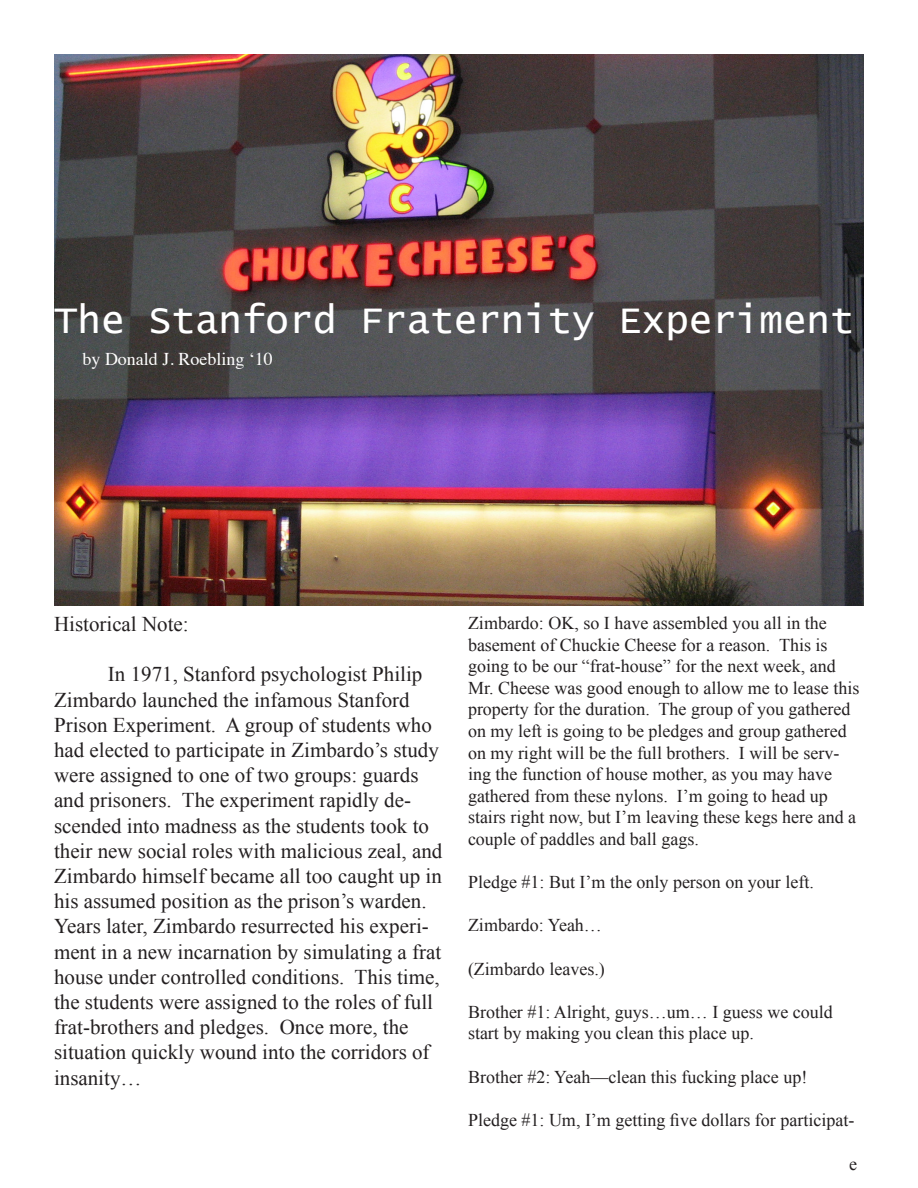
<style>
.page{position:relative;width:918px;height:1188px;background:#fff}
.page>*{position:absolute;margin:0;border:0;box-sizing:border-box;transform-origin:0 0}
.t1{font:39px "Lucida Console";color:#fff}
.t2{font:21px/25.2px "Times New Roman";color:#231f20}
.t3{font:18px/21.6px "Times New Roman";color:#231f20}
.t4{font:18px "Times";color:#fff}
</style>
<div class="page">
<img style="left:54px;top:54px;width:810px;height:552px">
<p class="t1" style="left:54px;top:303px;width:801px">The Stanford Fraternity Experiment</p>
<p class="t4" style="left:82px;top:342px;width:192px">by Donald J. Roebling ‘10</p>
<p class="t2" style="left:54px;top:611px;width:136px">Historical Note:</p>
<p class="t2" style="left:54px;top:662px;width:390px;text-indent:54px">In 1971, Stanford psychologist Philip Zimbardo launched the infamous Stanford Prison Experiment. A group of students who had elected to participate in Zimbardo’s study were assigned to one of two groups: guards and prisoners. The experiment rapidly de&shy;scended into madness as the students took to their new social roles with malicious zeal, and Zimbardo himself became all too caught up in his assumed position as the prison’s warden.<br>Years later, Zimbardo resurrected his experi&shy;ment in a new incarnation by simulating a frat house under controlled conditions. This time, the students were assigned to the roles of full frat-brothers and pledges. Once more, the situation quickly wound into the corridors of insanity…</p>
<p class="t3" style="left:468px;top:612px;width:393px">Zimbardo: OK, so I have assembled you all in the basement of Chuckie Cheese for a reason. This is going to be our “frat-house” for the next week, and Mr. Cheese was good enough to allow me to lease this property for the duration. The group of you gathered on my left is going to be pledges and group gathered on my right will be the full brothers. I will be serv&shy;ing the function of house mother, as you may have gathered from these nylons. I’m going to head up stairs right now, but I’m leaving these kegs here and a couple of paddles and ball gags.</p>
<p class="t3" style="left:468px;top:871px;width:347px">Pledge #1: But I’m the only person on your left.</p>
<p class="t3" style="left:468px;top:914px;width:135px">Zimbardo: Yeah…</p>
<p class="t3" style="left:468px;top:957px;width:138px">(Zimbardo leaves.)</p>
<p class="t3" style="left:468px;top:1001px;width:366px">Brother #1: Alright, guys…um… I guess we could start by making you clean this place up.</p>
<p class="t3" style="left:468px;top:1065px;width:341px">Brother #2: Yeah—clean this fucking place up!</p>
<p class="t3" style="left:468px;top:1109px;width:388px">Pledge #1: Um, I’m getting five dollars for participat-</p>
<p class="t3" style="left:849px;top:1152px;width:9px">e</p>
</div>
